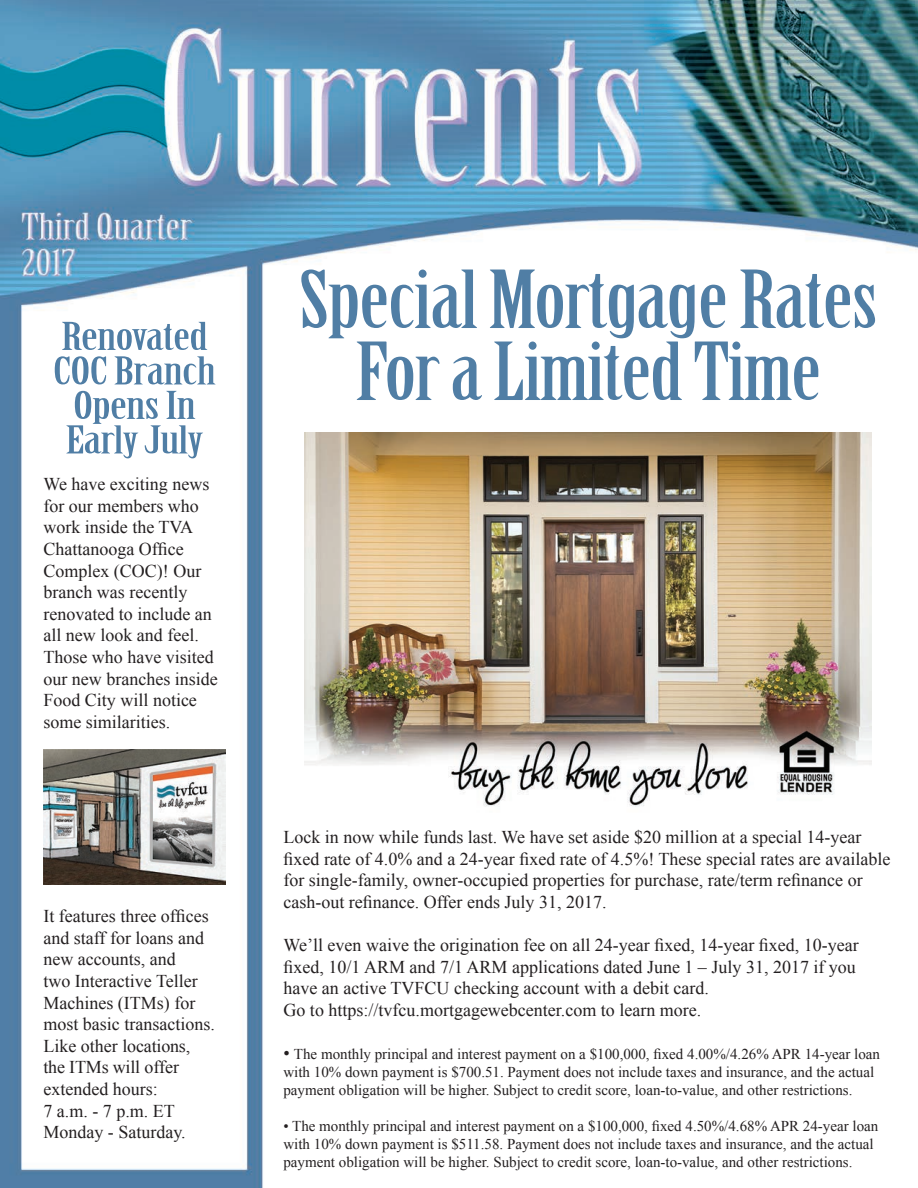
<style>
.page{position:relative;width:918px;height:1188px;background:#fff}
.page>*{position:absolute;margin:0;border:0;box-sizing:border-box;transform-origin:0 0}
.t1{font:78px/72px "Birch";letter-spacing:-.01em;color:#507ea5;text-align:center;scale:1.4 1}
.t2{font:37.5px/34.5px "Birch";letter-spacing:-.01em;color:#507ea5;text-align:center;scale:1.64 1}
.t3{font:18px/21.6px "Times New Roman";color:#231f20}
.t4{font:15px/18px "Times New Roman";color:#231f20}
.s1{font-size:18px}
</style>
<div class="page">
<img style="left:0;top:0;width:918px;height:1188px">
<img style="left:305px;top:432px;width:567px;height:381px">
<img style="left:43px;top:750px;width:183px;height:135px">
<h2 class="t2" style="left:53px;top:321px;width:101px">Renovated<br>COC Branch<br>Opens In<br>Early July</h2>
<p class="t3" style="left:43px;top:473px;width:176px">We have exciting news for our members who work inside the TVA<br>Chattanooga Office<br>Complex (COC)! Our branch was recently renovated to include an all new look and feel.<br>Those who have visited our new branches inside<br>Food City will notice some similarities.</p>
<p class="t3" style="left:43px;top:905px;width:173px">It features three offices and staff for loans and new accounts, and<br>two Interactive Teller<br>Machines (ITMs) for most basic transactions.<br>Like other locations, the ITMs will offer extended hours:<br>7 a.m. - 7 p.m. ET<br>Monday - Saturday.</p>
<h1 class="t1" style="left:299px;top:267px;width:415px">Special Mortgage Rates<br>For a Limited Time</h1>
<p class="t3" style="left:284px;top:826px;width:608px">Lock in now while funds last. We have set aside $20 million at a special 14-year fixed rate of 4.0% and a 24-year fixed rate of 4.5%! These special rates are available for single-family, owner-occupied properties for purchase, rate/term refinance or cash-out refinance. Offer ends July 31, 2017.</p>
<p class="t3" style="left:284px;top:934px;width:577px">We’ll even waive the origination fee on all 24-year fixed, 14-year fixed, 10-year fixed, 10/1 ARM and 7/1 ARM applications dated June 1 – July 31, 2017 if you have an active TVFCU checking account with a debit card.<br>Go to https://tvfcu.mortgagewebcenter.com to learn more.</p>
<p class="t4" style="left:283px;top:1045px;width:598px"><span class="s1">•</span> The monthly principal and interest payment on a $100,000, fixed 4.00%/4.26% APR 14-year loan with 10% down payment is $700.51. Payment does not include taxes and insurance, and the actual payment obligation will be higher. Subject to credit score, loan-to-value, and other restrictions.</p>
<p class="t4" style="left:283px;top:1117px;width:596px">• The monthly principal and interest payment on a $100,000, fixed 4.50%/4.68% APR 24-year loan with 10% down payment is $511.58. Payment does not include taxes and insurance, and the actual payment obligation will be higher. Subject to credit score, loan-to-value, and other restrictions.</p>
</div>
